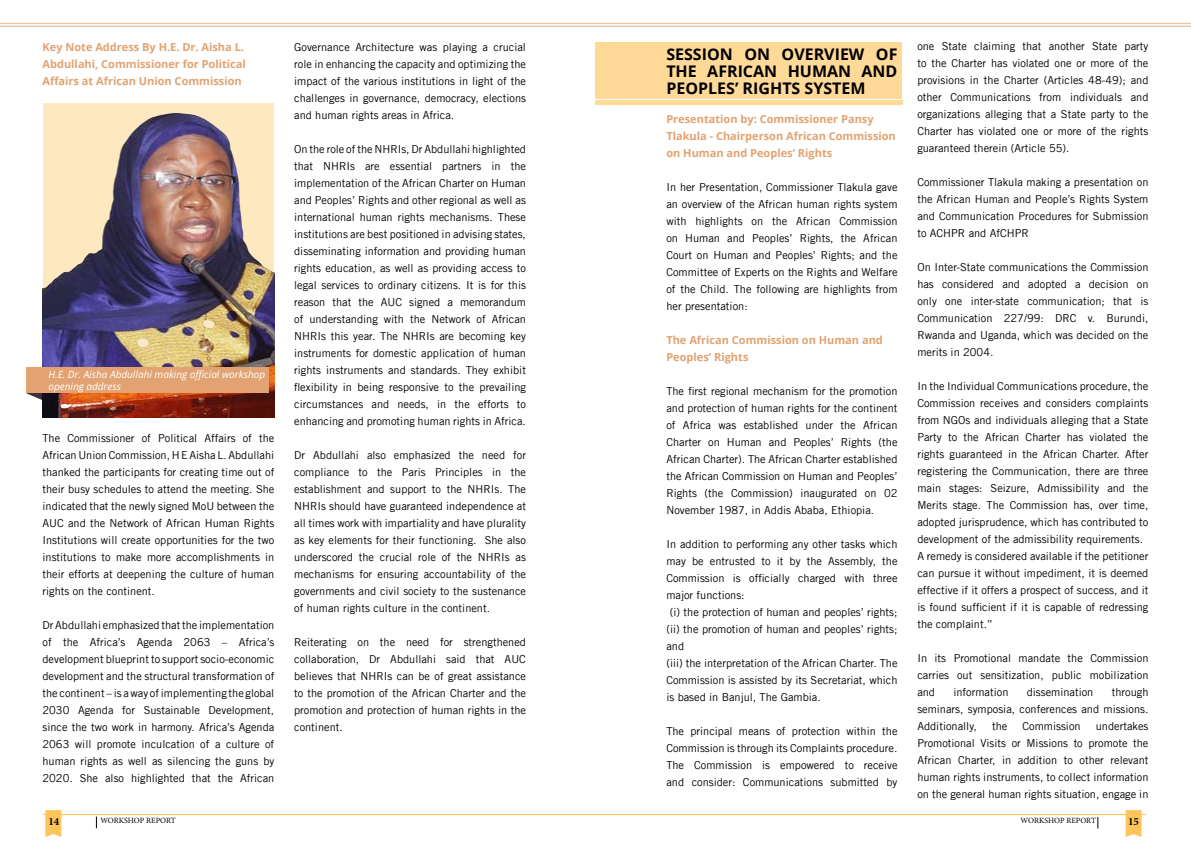
<style>
.page{position:relative;width:1191px;height:842px;background:#fff}
.page>*{position:absolute;margin:0;border:0;box-sizing:border-box;transform-origin:0 0}
.t1{font:700 16px/17px "Open Sans";color:#000;text-align:justify}
.t2{font:11px/17px "Trade Gothic LT";color:#000;text-align:justify}
.t3{font:700 11px/17px "Open Sans";color:#e2a271}
.t4{font:700 11px "Minion Pro";color:#000}
.t5{font:italic 10px/12px "Open Sans";color:#fff}
.t6{font:8px "Minion Pro";letter-spacing:-.01em;color:#000}
</style>
<div class="page">
<hr style="left:0;top:23px;width:1191px;height:1px;background:#e2a271">
<hr style="left:0;top:26px;width:1191px;height:1px;background:#e2a271">
<hr style="left:43px;top:814px;width:1103px;height:1px;background:#fec45a">
<svg style="left:45px;top:810px;width:16px;height:27px"></svg>
<svg style="left:1125px;top:810px;width:16px;height:27px"></svg>
<svg style="left:96px;top:816px;width:1px;height:12px"></svg>
<div style="left:595px;top:42px;width:307px;height:57px;background:#fed997"></div>
<hr style="left:595px;top:101px;width:307px;height:4px;background:#fed997">
<svg style="left:26px;top:393px;width:17px;height:7px"></svg>
<img style="left:43px;top:108px;width:231px;height:309px">
<div style="left:26px;top:368px;width:243px;height:25px;background:#e2a271"></div>
<p class="t3" style="left:43px;top:39px;width:205px">Key Note Address By H.E. Dr. Aisha L.<br>Abdullahi, Commissioner for Political<br>Affairs at African Union Commission</p>
<p class="t5" style="left:48px;top:368px;width:218px">H.E. Dr. Aisha Abdullahi making official workshop opening address</p>
<p class="t2" style="left:43px;top:430px;width:233px">The Commissioner of Political Affairs of the African Union Commission, H E Aisha L. Abdullahi thanked the participants for creating time out of their busy schedules to attend the meeting. She indicated that the newly signed MoU between the AUC and the Network of African Human Rights Institutions will create opportunities for the two institutions to make more accomplishments in their efforts at deepening the culture of human rights on the continent.</p>
<p class="t2" style="left:43px;top:617px;width:233px">Dr Abdullahi emphasized that the implementation of the Africa’s Agenda 2063 – Africa’s development blueprint to support socio-economic development and the structural transformation of the continent – is a way of implementing the global 2030 Agenda for Sustainable Development, since the two work in harmony. Africa’s Agenda 2063 will promote inculcation of a culture of human rights as well as silencing the guns by 2020. She also highlighted that the African</p>
<p class="t2" style="left:294px;top:38px;width:233px">Governance Architecture was playing a crucial role in enhancing the capacity and optimizing the impact of the various institutions in light of the challenges in governance, democracy, elections and human rights areas in Africa.</p>
<p class="t2" style="left:294px;top:140px;width:233px">On the role of the NHRIs, Dr Abdullahi highlighted that NHRIs are essential partners in the implementation of the African Charter on Human and Peoples’ Rights and other regional as well as international human rights mechanisms. These institutions are best positioned in advising states, disseminating information and providing human rights education, as well as providing access to legal services to ordinary citizens. It is for this reason that the AUC signed a memorandum of understanding with the Network of African NHRIs this year. The NHRIs are becoming key instruments for domestic application of human rights instruments and standards. They exhibit flexibility in being responsive to the prevailing circumstances and needs, in the efforts to enhancing and promoting human rights in Africa.</p>
<p class="t2" style="left:294px;top:446px;width:233px">Dr Abdullahi also emphasized the need for compliance to the Paris Principles in the establishment and support to the NHRIs. The NHRIs should have guaranteed independence at all times work with impartiality and have plurality as key elements for their functioning. She also underscored the crucial role of the NHRIs as mechanisms for ensuring accountability of the governments and civil society to the sustenance of human rights culture in the continent.</p>
<p class="t2" style="left:294px;top:633px;width:233px">Reiterating on the need for strengthened collaboration, Dr Abdullahi said that AUC believes that NHRIs can be of great assistance to the promotion of the African Charter and the promotion and protection of human rights in the continent.</p>
<h1 class="t1" style="left:666px;top:45px;width:233px">SESSION ON OVERVIEW OF THE AFRICAN HUMAN AND PEOPLES’ RIGHTS SYSTEM</h1>
<p class="t3" style="left:666px;top:110px;width:231px">Presentation by: Commissioner Pansy<br>Tlakula - Chairperson African Commission on Human and Peoples’ Rights</p>
<p class="t2" style="left:666px;top:178px;width:233px">In her Presentation, Commissioner Tlakula gave an overview of the African human rights system with highlights on the African Commission on Human and Peoples’ Rights, the African Court on Human and Peoples’ Rights; and the Committee of Experts on the Rights and Welfare of the Child. The following are highlights from her presentation:</p>
<p class="t3" style="left:666px;top:331px;width:218px">The African Commission on Human and<br>Peoples’ Rights</p>
<p class="t2" style="left:666px;top:382px;width:233px">The first regional mechanism for the promotion and protection of human rights for the continent of Africa was established under the African Charter on Human and Peoples’ Rights (the African Charter). The African Charter established the African Commission on Human and Peoples’ Rights (the Commission) inaugurated on 02<br>November 1987, in Addis Ababa, Ethiopia.</p>
<p class="t2" style="left:666px;top:535px;width:233px">In addition to performing any other tasks which</p>
<p class="t2" style="left:666px;top:552px;width:233px">may be entrusted to it by the Assembly, the</p>
<p class="t2" style="left:666px;top:569px;width:233px">Commission is officially charged with three</p>
<p class="t2" style="left:666px;top:586px;width:80px">major functions:</p>
<p class="t2" style="left:670px;top:603px;width:229px">(i) the protection of human and peoples’ rights;</p>
<p class="t2" style="left:666px;top:620px;width:233px">(ii) the promotion of human and peoples’ rights;</p>
<p class="t2" style="left:666px;top:637px;width:19px">and</p>
<p class="t2" style="left:666px;top:654px;width:233px">(iii) the interpretation of the African Charter. The</p>
<p class="t2" style="left:666px;top:671px;width:233px">Commission is assisted by its Secretariat, which</p>
<p class="t2" style="left:666px;top:688px;width:156px">is based in Banjul, The Gambia.</p>
<p class="t2" style="left:666px;top:722px;width:233px">The principal means of protection within the Commission is through its Complaints procedure.<br>The Commission is empowered to receive and consider: Communications submitted by</p>
<p class="t2" style="left:917px;top:38px;width:233px">one State claiming that another State party to the Charter has violated one or more of the provisions in the Charter (Articles 48-49); and other Communications from individuals and organizations alleging that a State party to the Charter has violated one or more of the rights guaranteed therein (Article 55).</p>
<p class="t2" style="left:917px;top:174px;width:233px">Commissioner Tlakula making a presentation on the African Human and People’s Rights System and Communication Procedures for Submission to ACHPR and AfCHPR</p>
<p class="t2" style="left:917px;top:259px;width:233px">On Inter-State communications the Commission has considered and adopted a decision on only one inter-state communication; that is Communication 227/99: DRC v. Burundi, Rwanda and Uganda, which was decided on the merits in 2004.</p>
<p class="t2" style="left:917px;top:378px;width:233px;text-align:left">In the Individual Communications procedure, the Commission receives and considers complaints from NGOs and individuals alleging that a State Party to the African Charter has violated the rights guaranteed in the African Charter. After registering the Communication, there are three main stages: Seizure, Admissibility and the Merits stage. The Commission has, over time, adopted jurisprudence, which has contributed to development of the admissibility requirements.<br>A remedy is considered available if the petitioner can pursue it without impediment, it is deemed effective if it offers a prospect of success, and it is found sufficient if it is capable of redressing the complaint.”</p>
<p class="t2" style="left:917px;top:650px;width:233px">In its Promotional mandate the Commission carries out sensitization, public mobilization and</p>
<p class="t2" style="left:953px;top:684px;width:56px">information</p>
<p class="t2" style="left:1026px;top:684px;width:68px">dissemination</p>
<p class="t2" style="left:917px;top:684px;width:233px;text-indent:194px">through seminars, symposia, conferences and missions.<br>Additionally,</p>
<p class="t2" style="left:992px;top:718px;width:17px">the</p>
<p class="t2" style="left:1022px;top:718px;width:60px">Commission</p>
<p class="t2" style="left:917px;top:718px;width:233px;text-indent:178px">undertakes Promotional Visits or Missions to promote the African Charter, in addition to other relevant human rights instruments, to collect information on the general human rights situation, engage in</p>
<p class="t4" style="left:48px;top:814px;width:12px">14</p>
<p class="t6" style="left:100px;top:815px;width:77px">WORKSHOP REPORT</p>
<p class="t6" style="left:1020px;top:815px;width:77px">WORKSHOP REPORT</p>
<p class="t4" style="left:1128px;top:814px;width:12px">15</p>
</div>
